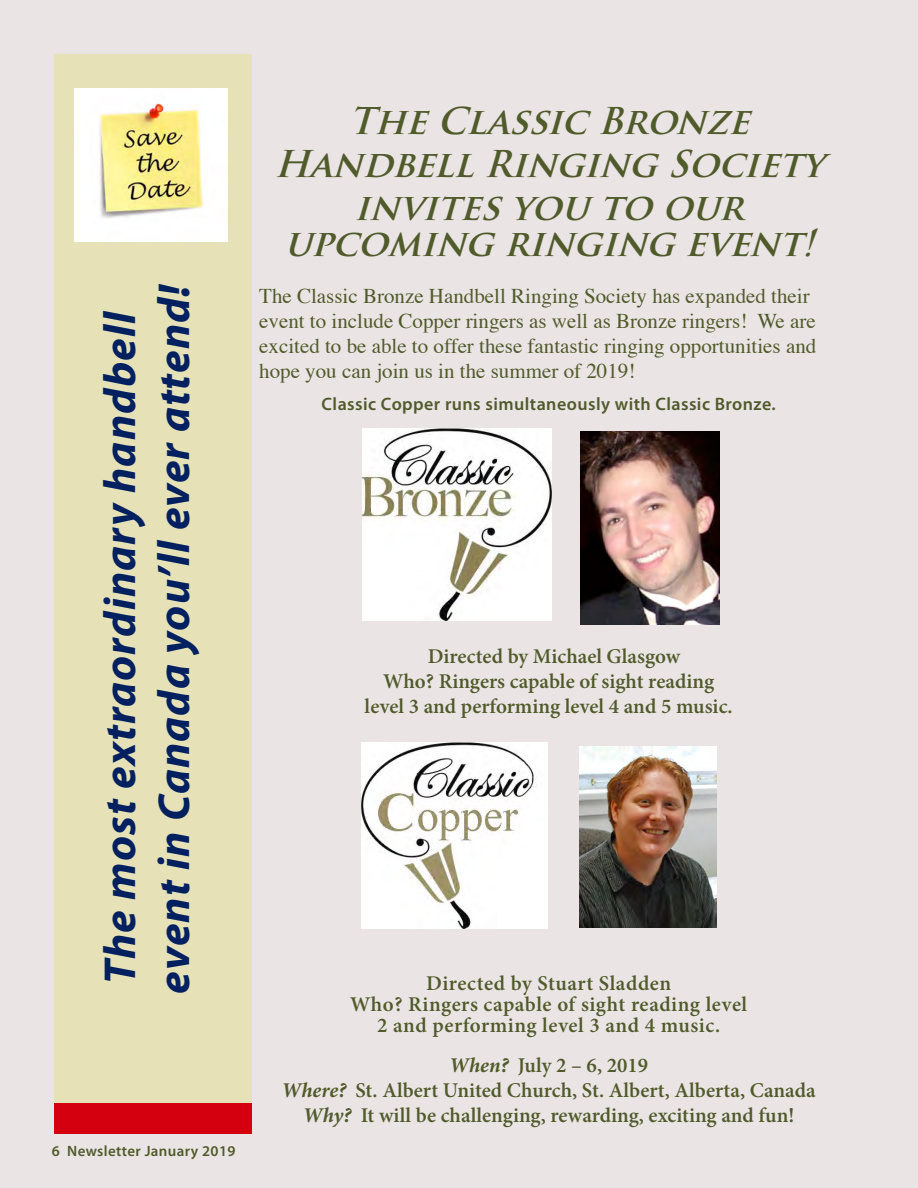
<style>
.page{position:relative;width:918px;height:1188px;background:#ebe4e4}
.page>*{position:absolute;margin:0;border:0;box-sizing:border-box;transform-origin:0 0}
.Address{font:italic 700 45px/54px "Myriad Pro";letter-spacing:.025em;color:#002060}
.t1{font:italic 700 36px/43.2px "Trajan Pro";color:#505b2b;text-align:center}
.Address-2{font:600 21px "Minion Pro";color:#505b2b}
.t2{font:21px/25.2px "Times";color:#505b2b}
.Address-3{font:600 21px/21px "Minion Pro";letter-spacing:.025em;color:#505b2b;text-align:center}
.Address-4{font:600 18px "Myriad Pro";letter-spacing:.025em;color:#505b2b}
.t3{font:600 15px "Myriad Pro";letter-spacing:.025em;color:#505b2b}
.s1{font-weight:700;font-style:italic}
</style>
<div class="page">
<div style="left:54px;top:54px;width:198px;height:1080px;background:#e6e1b6"></div>
<img style="left:363px;top:429px;width:189px;height:191px">
<img style="left:361px;top:743px;width:186px;height:185px">
<img style="left:579px;top:746px;width:137px;height:181px">
<img style="left:580px;top:432px;width:140px;height:193px">
<img style="left:75px;top:89px;width:153px;height:153px">
<p class="Address" style="left:92px;top:994px;width:712px;rotate:-90deg">The most extraordinary handbell event in Canada you’ll ever attend!</p>
<p class="t3" style="left:52px;top:1141px;width:185px">6 Newsletter January 2019</p>
<p class="t1" style="left:349px;top:99px;width:415px">TheClassic Bronze</p>
<p class="t1" style="left:274px;top:143px;width:564px">HandbellRinging Society invitesyou to our</p>
<p class="t1" style="left:284px;top:222px;width:544px">upcoming ringing event!</p>
<p class="t2" style="left:259px;top:281px;width:559px">The Classic Bronze Handbell Ringing Society has expanded their event to include Copper ringers as well as Bronze ringers! We are excited to be able to offer these fantastic ringing opportunities and hope you can join us in the summer of 2019!</p>
<p class="Address-4" style="left:322px;top:393px;width:456px">Classic Copper runs simultaneously with Classic Bronze.</p>
<p class="Address-2" style="left:428px;top:642px;width:254px">Directed by Michael Glasgow</p>
<p class="Address-2" style="left:383px;top:667px;width:332px">Who? Ringers capable of sight reading</p>
<p class="Address-2" style="left:365px;top:692px;width:370px">level 3 and performing level 4 and 5 music.</p>
<p class="Address-3" style="left:426px;top:973px;width:247px">Directed by Stuart Sladden</p>
<p class="Address-3" style="left:350px;top:994px;width:399px">Who? Ringers capable of sight reading level<br>2 and performing level 3 and 4 music.</p>
<p class="Address-2" style="left:449px;top:1051px;width:201px"><span class="s1">When?</span> July 2 – 6, 2019</p>
<p class="Address-2" style="left:281px;top:1076px;width:536px"><span class="s1">Where?</span> St. Albert United Church, St. Albert, Alberta, Canada</p>
<p class="Address-2" style="left:303px;top:1101px;width:493px"><span class="s1">Why?</span> It will be challenging, rewarding, exciting and fun!</p>
</div>
